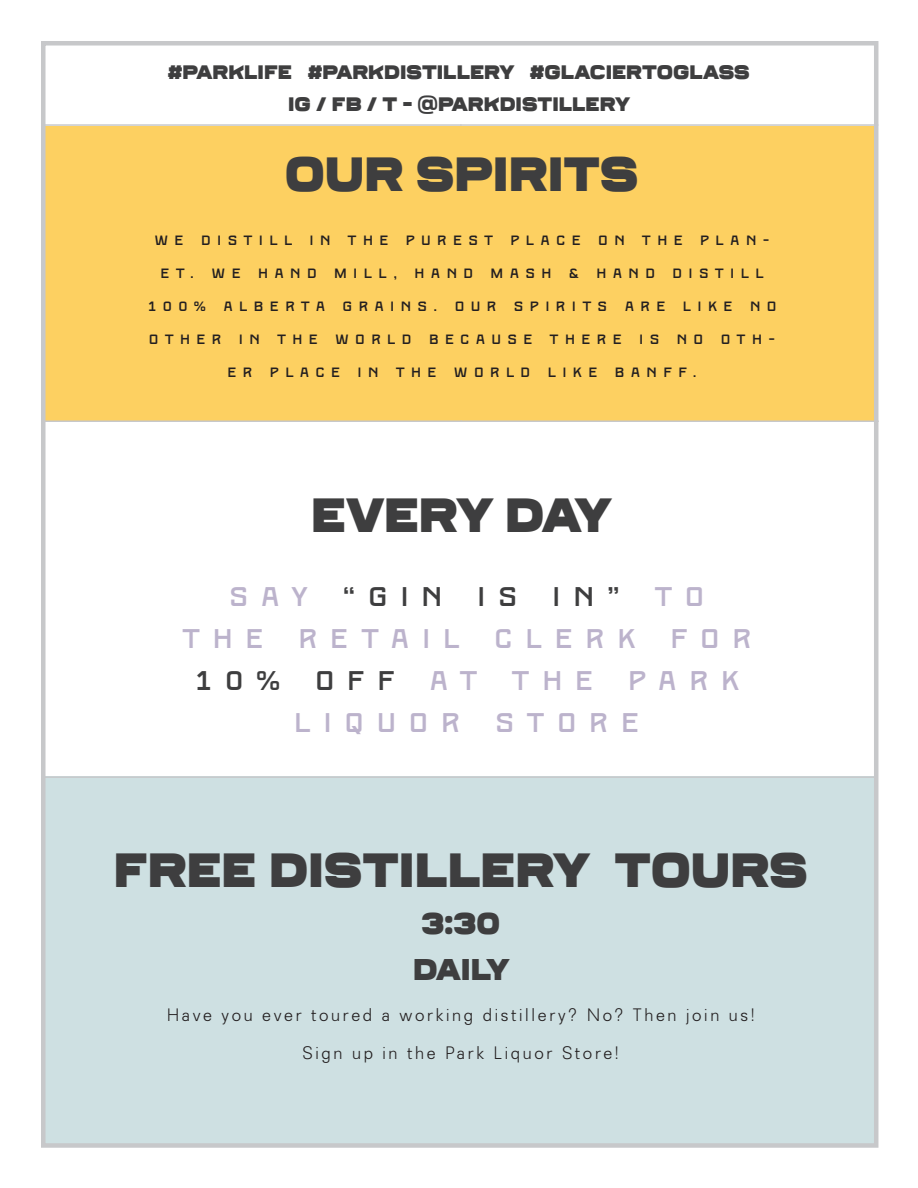
<style>
.page{position:relative;width:918px;height:1188px;background:#fff}
.page>*{position:absolute;margin:0;border:0;box-sizing:border-box;transform-origin:0 0}
.t1{font:900 48px "Ferry";color:#3e3e3f}
.t2{font:900 30px/46.5px "Ferry";color:#3e3e3f}
.t3{font:27px/42px "Kumla";letter-spacing:.42em;color:#bcb3cc;text-align:center}
.t4{font:900 19.5px/31.8px "Ferry";color:#3e3e3f;text-align:center}
.t5{font:300 18px/38px "Recta";letter-spacing:.15em;color:#231f20;text-align:center}
.t6{font:13.5px "Kumla";letter-spacing:.42em;color:#231f20}
.s1{color:#3e3e3f}
</style>
<div class="page">
<div style="left:46px;top:126px;width:831px;height:295px;background:#fdd061"></div>
<div style="left:44px;top:776px;width:833px;height:368px;background:#cee0e2"></div>
<hr style="left:44px;top:420px;width:418px;height:2px;background:#c7c8ca">
<hr style="left:461px;top:420px;width:418px;height:2px;background:#c7c8ca">
<hr style="left:44px;top:776px;width:833px;height:2px;background:#c7c8ca">
<div style="left:41px;top:41px;width:837px;height:1107px;border:4px solid #c7c8ca"></div>
<hr style="left:44px;top:124px;width:417px;height:2px;background:#c7c8ca">
<hr style="left:460px;top:124px;width:418px;height:2px;background:#c7c8ca">
<h3 class="t4" style="left:168px;top:57px;width:583px">#PARKLIFE #PARKDISTILLERY #GLACIERTOGLASS<br>IG / FB / T - @PARKDISTILLERY</h3>
<h1 class="t1" style="left:285px;top:147px;width:355px">OUR SPIRITS</h1>
<p class="t6" style="left:154px;top:233px;width:617px">WE DISTILL IN THE PUREST PLACE ON THE PLAN-</p>
<p class="t6" style="left:160px;top:266px;width:606px">ET. WE HAND MILL, HAND MASH &amp; HAND DISTILL</p>
<p class="t6" style="left:147px;top:299px;width:631px">100% ALBERTA GRAINS. OUR SPIRITS ARE LIKE NO</p>
<p class="t6" style="left:149px;top:332px;width:628px">OTHER IN THE WORLD BECAUSE THERE IS NO OTH-</p>
<p class="t6" style="left:227px;top:365px;width:471px">ER PLACE IN THE WORLD LIKE BANFF.</p>
<h1 class="t1" style="left:311px;top:487px;width:302px">EVERY DAY</h1>
<h3 class="t3" style="left:181px;top:576px;width:572px">SAY <span class="s1">“GIN IS IN”</span> TO<br>THE RETAIL CLERK FOR<br><span class="s1">10% OFF</span> AT THE PARK<br>LIQUOR STORE</h3>
<h1 class="t1" style="left:114px;top:843px;width:695px">FREE DISTILLERY TOURS</h1>
<h2 class="t2" style="left:413px;top:900px;width:98px">3:30<br>DAILY</h2>
<h3 class="t5" style="left:167px;top:995px;width:589px">Have you ever toured a working distillery? No? Then join us!<br>Sign up in the Park Liquor Store!</h3>
</div>
